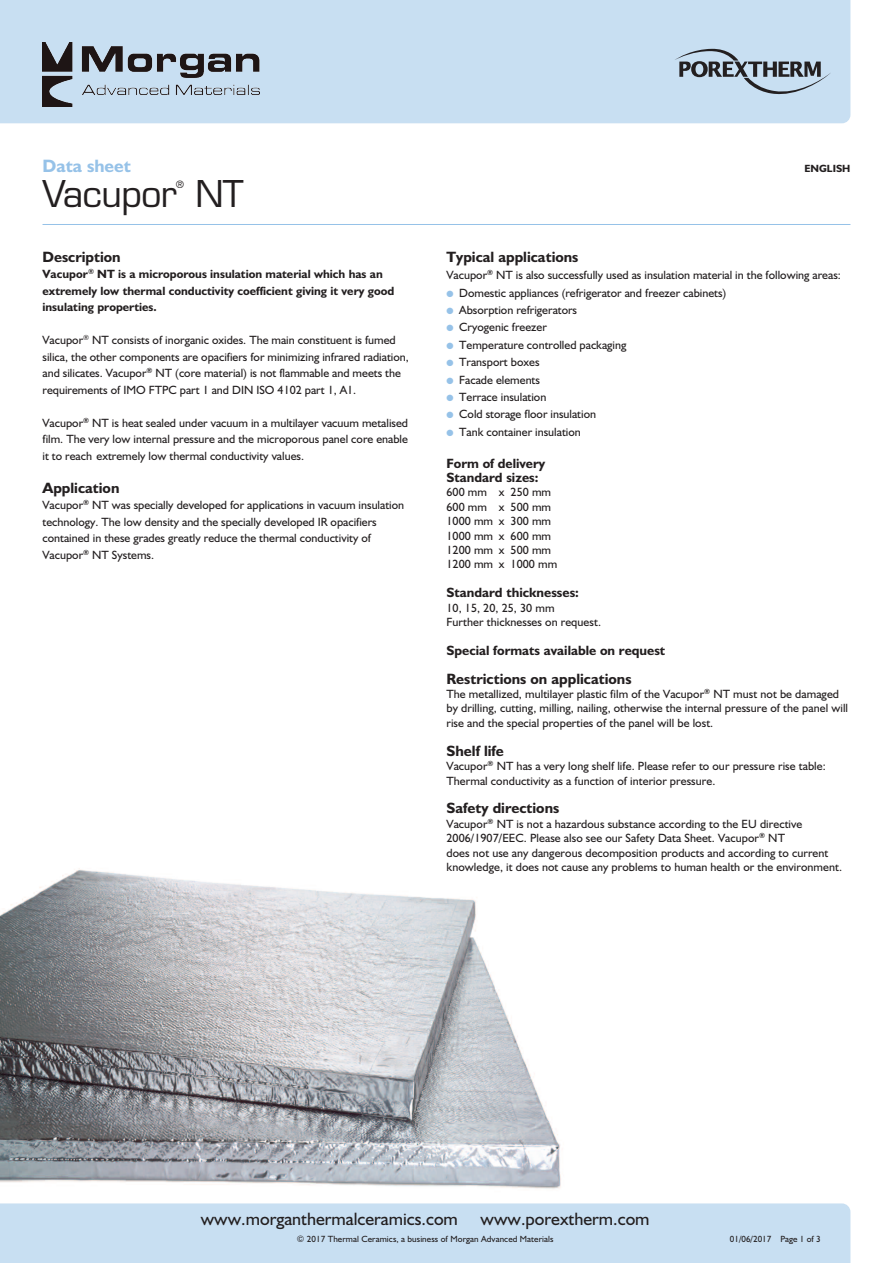
<style>
.page{position:relative;width:893px;height:1263px;background:#fff}
.page>*{position:absolute;margin:0;border:0;box-sizing:border-box;transform-origin:0 0}
.t1{font:36px "Eurostile";letter-spacing:-.02em;color:#231f20}
.t2{font:18px "Humanist 521 BT";color:#231f20}
.t3{font:700 18px "Humanist 521 BT";color:#96c2e8}
.t4{font:700 15px "Humanist 521 BT";color:#231f20}
.t5{font:700 13.5px/14.4px "Humanist 521 BT";color:#231f20}
.t6{font:12px/14.4px "Humanist 521 BT";color:#231f20}
.t7{font:700 12px/16.5px "Humanist 521 BT";color:#231f20}
.t8{font:700 10.5px "Humanist 521 BT";color:#231f20}
.t9{font:9.9px "Eurostile";color:#231f20}
.t10{font:9px "Humanist 521 BT";letter-spacing:.01em;color:#231f20}
.s1{color:#96c2e8}
</style>
<div class="page">
<img style="left:0;top:868px;width:561px;height:321px">
<div style="left:0;top:0;width:850px;height:123px;background:#c8dff2"></div>
<img style="left:43px;top:43px;width:217px;height:63px">
<div style="left:0;top:1203px;width:850px;height:60px;background:#c8dff2"></div>
<hr style="left:43px;top:224px;width:807px;height:1px;background:#96c2e8">
<svg style="left:674px;top:49px;width:157px;height:45px;background:#a3b4c3"></svg>
<h2 class="t3" style="left:43px;top:156px;width:90px">Data sheet</h2>
<h1 class="t1" style="left:43px;top:180px;width:136px">Vacupor</h1>
<p class="t9" style="left:176px;top:180px;width:9px">®</p>
<h1 class="t1" style="left:195px;top:180px;width:50px">NT</h1>
<p class="t4" style="left:43px;top:248px;width:80px">Description</p>
<p class="t7" style="left:43px;top:266px;width:353px">Vacupor<sup>®</sup> NT is a microporous insulation material which has an extremely low thermal conductivity coefficient giving it very good insulating properties.</p>
<p class="t6" style="left:43px;top:332px;width:368px;line-height:16.5px">Vacupor<sup>®</sup> NT consists of inorganic oxides. The main constituent is fumed silica, the other components are opacifiers for minimizing infrared radiation, and silicates. Vacupor<sup>®</sup> NT (core material) is not flammable and meets the requirements of IMO FTPC part 1 and DIN ISO 4102 part 1, A1.</p>
<p class="t6" style="left:43px;top:414px;width:367px;line-height:16.5px;text-align:justify">Vacupor<sup>®</sup> NT is heat sealed under vacuum in a multilayer vacuum metalised film. The very low internal pressure and the microporous panel core enable it to reach extremely low thermal conductivity values.</p>
<p class="t4" style="left:43px;top:479px;width:78px">Application</p>
<p class="t6" style="left:43px;top:497px;width:363px;line-height:16.5px">Vacupor<sup>®</sup> NT was specially developed for applications in vacuum insulation technology. The low density and the specially developed IR opacifiers contained in these grades greatly reduce the thermal conductivity of Vacupor<sup>®</sup> NT Systems.</p>
<p class="t8" style="left:804px;top:162px;width:47px">ENGLISH</p>
<p class="t4" style="left:446px;top:248px;width:133px">Typical applications</p>
<p class="t6" style="left:446px;top:268px;width:396px">Vacupor<sup>®</sup> NT is also successfully used as insulation material in the following areas:</p>
<p class="t6" style="left:446px;top:285px;width:281px"><span class="s1">●</span> Domestic appliances (refrigerator and freezer cabinets)</p>
<p class="t6" style="left:446px;top:303px;width:132px"><span class="s1">●</span> Absorption refrigerators</p>
<p class="t6" style="left:446px;top:320px;width:102px"><span class="s1">●</span> Cryogenic freezer</p>
<p class="t6" style="left:446px;top:337px;width:182px"><span class="s1">●</span> Temperature controlled packaging</p>
<p class="t6" style="left:446px;top:355px;width:95px"><span class="s1">●</span> Transport boxes</p>
<p class="t6" style="left:446px;top:372px;width:95px"><span class="s1">●</span> Facade elements</p>
<p class="t6" style="left:446px;top:390px;width:101px"><span class="s1">●</span> Terrace insulation</p>
<p class="t6" style="left:446px;top:407px;width:151px"><span class="s1">●</span> Cold storage floor insulation</p>
<p class="t6" style="left:446px;top:424px;width:136px"><span class="s1">●</span> Tank container insulation</p>
<p class="t5" style="left:446px;top:456px;width:100px">Form of delivery<br>Standard sizes:</p>
<p class="t6" style="left:446px;top:485px;width:112px">600 mm x 250 mm<br>600 mm x 500 mm<br>1000 mm x 300 mm<br>1000 mm x 600 mm<br>1200 mm x 500 mm<br>1200 mm x 1000 mm</p>
<p class="t5" style="left:446px;top:585px;width:134px">Standard thicknesses:</p>
<p class="t6" style="left:446px;top:600px;width:156px">10, 15, 20, 25, 30 mm<br>Further thicknesses on request.</p>
<p class="t5" style="left:446px;top:643px;width:220px">Special formats available on request</p>
<p class="t4" style="left:446px;top:670px;width:187px">Restrictions on applications</p>
<p class="t6" style="left:446px;top:687px;width:403px">The metallized, multilayer plastic film of the Vacupor<sup>®</sup> NT must not be damaged by drilling, cutting, milling, nailing, otherwise the internal pressure of the panel will rise and the special properties of the panel will be lost.</p>
<p class="t4" style="left:446px;top:742px;width:59px">Shelf life</p>
<p class="t6" style="left:446px;top:759px;width:381px">Vacupor<sup>®</sup> NT has a very long shelf life. Please refer to our pressure rise table:<br>Thermal conductivity as a function of interior pressure.</p>
<p class="t4" style="left:446px;top:799px;width:114px">Safety directions</p>
<p class="t6" style="left:446px;top:816px;width:397px">Vacupor<sup>®</sup> NT is not a hazardous substance according to the EU directive 2006/1907/EEC. Please also see our Safety Data Sheet. Vacupor<sup>®</sup> NT<br>does not use any dangerous decomposition products and according to current knowledge, it does not cause any problems to human health or the environment.</p>
<h2 class="t2" style="left:201px;top:1208px;width:259px">www.morganthermalceramics.com</h2>
<h2 class="t2" style="left:481px;top:1208px;width:170px">www.porextherm.com</h2>
<p class="t10" style="left:297px;top:1233px;width:258px">© 2017 Thermal Ceramics, a business of Morgan Advanced Materials</p>
<p class="t10" style="left:730px;top:1233px;width:92px">01/06/2017 Page 1 of 3</p>
</div>
